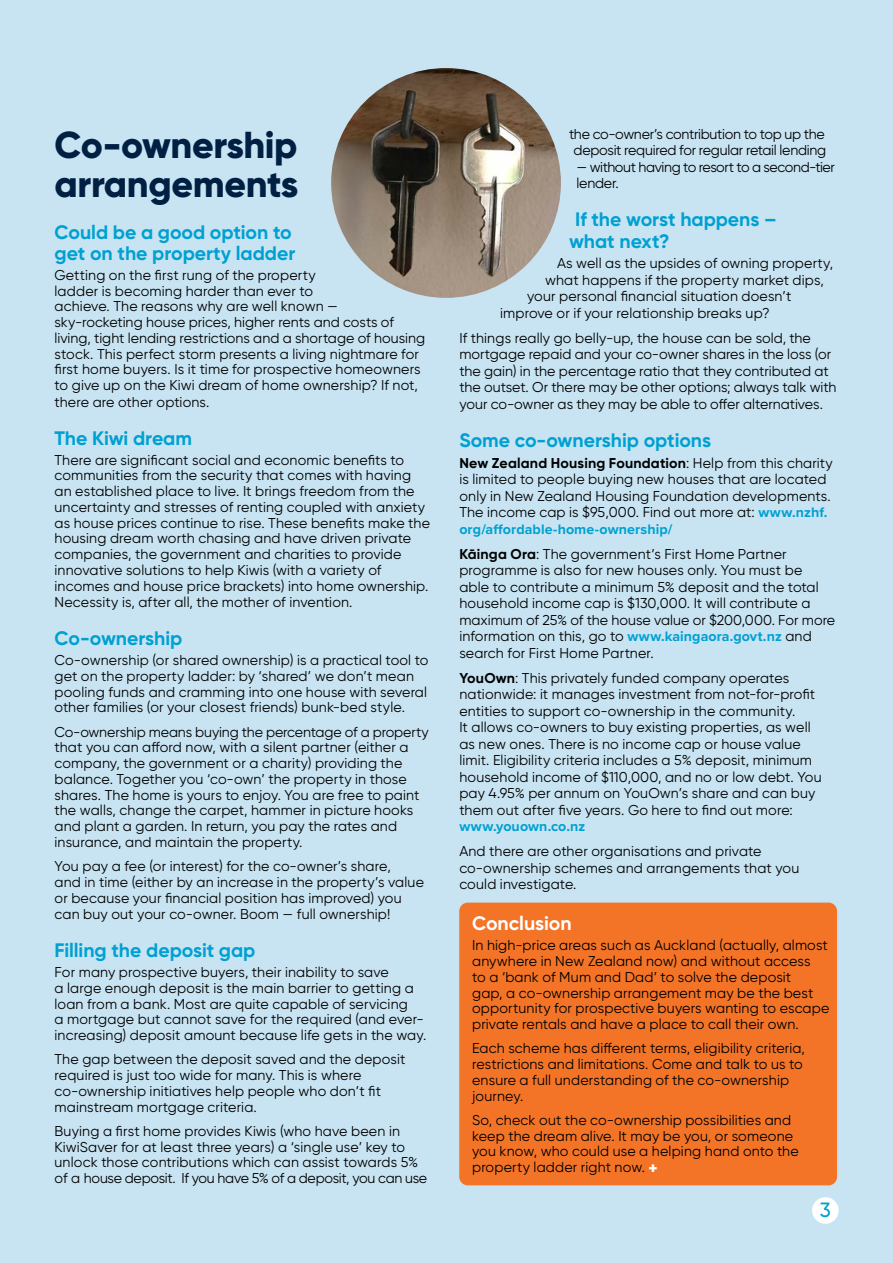
<style>
.page{position:relative;width:893px;height:1263px;background:#c8e4f2}
.page>*{position:absolute;margin:0;border:0;box-sizing:border-box;transform-origin:0 0}
.t1{font:800 37.5px/39px "Gilroy";letter-spacing:-.01em;color:#002043}
.t2{font:500 20.7px "Gilroy";color:#00a0d2}
.t3{font:700 19.5px/21px "Gilroy";letter-spacing:-.005em;color:#00a0d2}
.t4{font:700 19.5px "Gilroy";letter-spacing:-.005em;color:#fff}
.t5{font:14.25px/15.8px "Gilroy";letter-spacing:.01em;color:#000}
.t6{font:14.25px/16.5px "Gilroy";letter-spacing:-.02em;color:#000;text-align:center}
.t7{font:700 14.25px "Proxima Nova";letter-spacing:.005em;color:#00a0d2}
.t8{font:14.25px/16.5px "Gilroy";letter-spacing:-.03em;color:#000}
.s1{font-weight:700}
.s2{font-family:"Proxima Nova";font-weight:700;color:#00a0d2}
.s3{font-weight:800;font-size:16.5px;color:#fff}
</style>
<div class="page">
<div style="left:812px;top:1197px;width:27px;height:27px;background:#fff;border-radius:50%"></div>
<div style="left:459px;top:902px;width:378px;height:283px;background:#f47427;border-radius:9px"></div>
<img style="left:331px;top:68px;width:230px;height:230px;border-radius:115px">
<h1 class="t1" style="left:55px;top:125px;width:245px">Co-ownership arrangements</h1>
<h3 class="t3" style="left:55px;top:221px;width:242px">Could be a good option to get on the property ladder</h3>
<p class="t5" style="left:55px;top:267px;width:372px">Getting on the first rung of the property<br>ladder is becoming harder than ever to<br>achieve. The reasons why are well known — sky-rocketing house prices, higher rents and costs of living, tight lending restrictions and a shortage of housing stock. This perfect storm presents a living nightmare for first home buyers. Is it time for prospective homeowners to give up on the Kiwi dream of home ownership? If not, there are other options.</p>
<h3 class="t3" style="left:55px;top:427px;width:139px">The Kiwi dream</h3>
<p class="t5" style="left:55px;top:452px;width:377px">There are significant social and economic benefits to communities from the security that comes with having an established place to live. It brings freedom from the uncertainty and stresses of renting coupled with anxiety as house prices continue to rise. These benefits make the housing dream worth chasing and have driven private companies, the government and charities to provide innovative solutions to help Kiwis (with a variety of incomes and house price brackets) into home ownership.<br>Necessity is, after all, the mother of invention.</p>
<h3 class="t3" style="left:55px;top:628px;width:129px">Co-ownership</h3>
<p class="t5" style="left:55px;top:652px;width:375px">Co-ownership (or shared ownership) is a practical tool to get on the property ladder: by ‘shared’ we don’t mean pooling funds and cramming into one house with several other families (or your closest friends) bunk-bed style.</p>
<p class="t5" style="left:55px;top:724px;width:376px">Co-ownership means buying the percentage of a property that you can afford now, with a silent partner (either a company, the government or a charity) providing the balance. Together you ‘co-own’ the property in those shares. The home is yours to enjoy. You are free to paint the walls, change the carpet, hammer in picture hooks and plant a garden. In return, you pay the rates and insurance, and maintain the property.</p>
<p class="t5" style="left:55px;top:858px;width:371px">You pay a fee (or interest) for the co-owner’s share,<br>and in time (either by an increase in the property’s value or because your financial position has improved) you can buy out your co-owner. Boom — full ownership!</p>
<h3 class="t3" style="left:55px;top:940px;width:202px">Filling the deposit gap</h3>
<p class="t5" style="left:55px;top:964px;width:373px">For many prospective buyers, their inability to save<br>a large enough deposit is the main barrier to getting a loan from a bank. Most are quite capable of servicing<br>a mortgage but cannot save for the required (and ever&shy;increasing) deposit amount because life gets in the way.</p>
<p class="t5" style="left:55px;top:1051px;width:352px">The gap between the deposit saved and the deposit required is just too wide for many. This is where co-ownership initiatives help people who don’t fit mainstream mortgage criteria.</p>
<p class="t5" style="left:55px;top:1123px;width:374px">Buying a first home provides Kiwis (who have been in KiwiSaver for at least three years) a ‘single use’ key to unlock those contributions which can assist towards 5% of a house deposit. If you have 5% of a deposit, you can use</p>
<p class="t6" style="left:569px;top:126px;width:259px">the co-owner’s contribution to top up the deposit required for regular retail lending</p>
<p class="t8" style="left:577px;top:159px;width:260px">— without having to resort to a second-tier lender.</p>
<h3 class="t3" style="left:569px;top:209px;width:209px;text-indent:6px">If the worst happens – what next?</h3>
<p class="t5" style="left:557px;top:255px;width:278px">As well as the upsides of owning property,</p>
<p class="t5" style="left:545px;top:272px;width:280px">what happens if the property market dips,</p>
<p class="t5" style="left:527px;top:288px;width:266px">your personal financial situation doesn’t</p>
<p class="t5" style="left:500px;top:305px;width:271px">improve or if your relationship breaks up?</p>
<p class="t5" style="left:459px;top:329px;width:379px;line-height:16.5px">If things really go belly-up, the house can be sold, the mortgage repaid and your co-owner shares in the loss (or the gain) in the percentage ratio that they contributed at the outset. Or there may be other options; always talk with your co-owner as they may be able to offer alternatives.</p>
<h3 class="t3" style="left:459px;top:429px;width:253px">Some co-ownership options</h3>
<p class="t5" style="left:459px;top:454px;width:375px;line-height:16.5px"><span class="s1">New Zealand Housing Foundation</span>: Help from this charity is limited to people buying new houses that are located only in New Zealand Housing Foundation developments.<br>The income cap is $95,000. Find out more at: <span class="s2">www.nzhf.</span></p>
<p class="t7" style="left:459px;top:518px;width:215px">org/affordable-home-ownership/</p>
<p class="t5" style="left:459px;top:545px;width:377px;line-height:16.5px"><span class="s1">Kāinga Ora</span>: The government’s First Home Partner programme is also for new houses only. You must be able to contribute a minimum 5% deposit and the total household income cap is $130,000. It will contribute a maximum of 25% of the house value or $200,000. For more information on this, go to <span class="s2">www.kaingaora.govt.nz</span> and search for First Home Partner.</p>
<p class="t5" style="left:459px;top:669px;width:364px;line-height:16.5px"><span class="s1">YouOwn</span>: This privately funded company operates nationwide: it manages investment from not-for-profit entities to support co-ownership in the community.<br>It allows co-owners to buy existing properties, as well as new ones. There is no income cap or house value limit. Eligibility criteria includes a 5% deposit, minimum household income of $110,000, and no or low debt. You pay 4.95% per annum on YouOwn’s share and can buy them out after five years. Go here to find out more:</p>
<p class="t7" style="left:459px;top:816px;width:127px">www.youown.co.nz</p>
<p class="t5" style="left:459px;top:843px;width:342px;line-height:16.5px">And there are other organisations and private co-ownership schemes and arrangements that you could investigate.</p>
<h3 class="t4" style="left:472px;top:911px;width:101px">Conclusion</h3>
<p class="t5" style="left:472px;top:937px;width:359px">In high-price areas such as Auckland (actually, almost anywhere in New Zealand now) and without access<br>to a ‘bank of Mum and Dad’ to solve the deposit<br>gap, a co-ownership arrangement may be the best opportunity for prospective buyers wanting to escape private rentals and have a place to call their own.</p>
<p class="t5" style="left:472px;top:1040px;width:334px">Each scheme has different terms, eligibility criteria, restrictions and limitations. Come and talk to us to ensure a full understanding of the co-ownership journey.</p>
<p class="t5" style="left:472px;top:1112px;width:328px">So, check out the co-ownership possibilities and keep the dream alive. It may be you, or someone you know, who could use a helping hand onto the property ladder right now. <span class="s3">+</span></p>
<h2 class="t2" style="left:820px;top:1197px;width:13px">3</h2>
</div>
